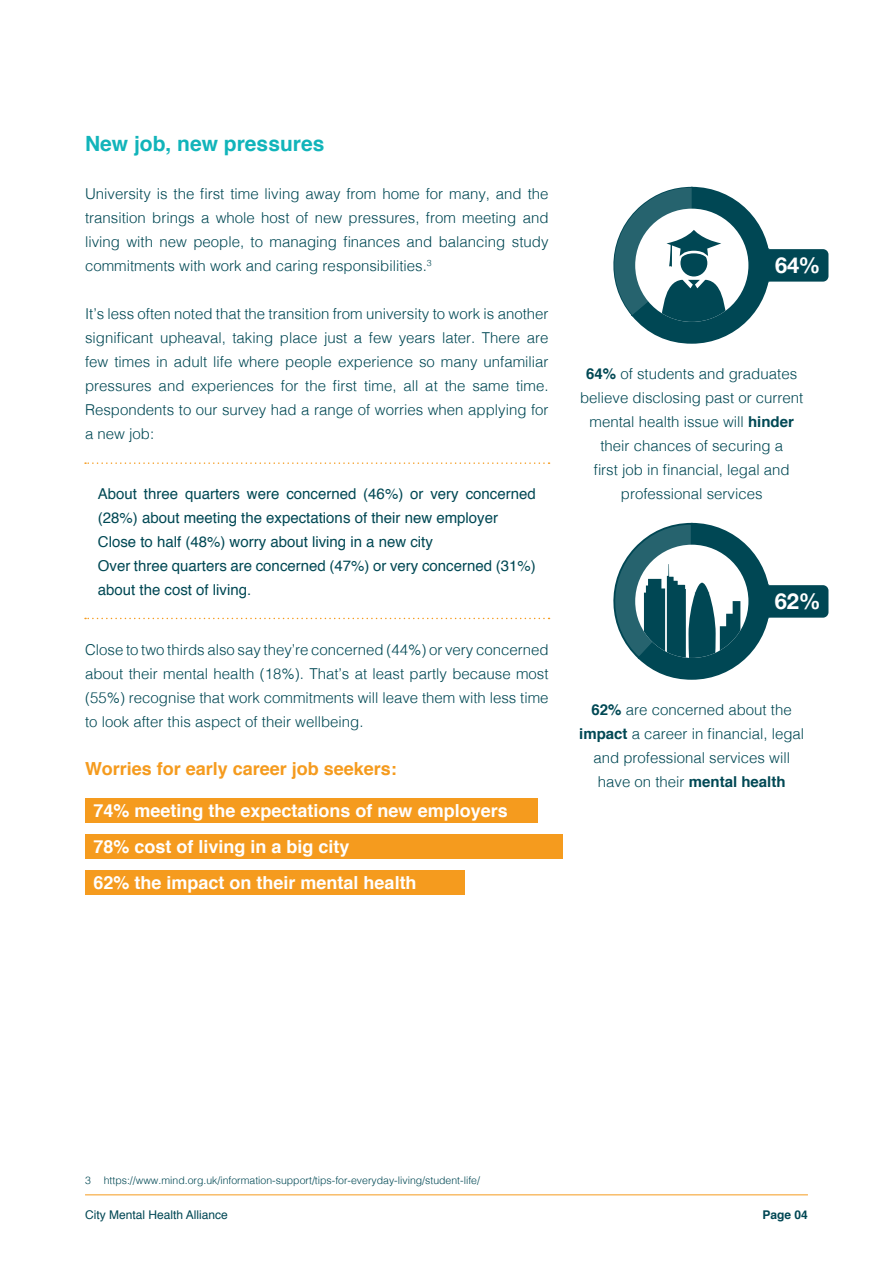
<style>
.page{position:relative;width:893px;height:1263px;background:#fff}
.page>*{position:absolute;margin:0;border:0;box-sizing:border-box;transform-origin:0 0}
.t1{font:700 21.9px "Helvetica Neue";color:#fff}
.t2{font:700 21px "Helvetica";color:#11b4ba}
.t3{font:700 18px/36px "Helvetica";color:#fff}
.t4{font:700 18px "Helvetica";color:#f59b1e}
.t5{font:300 15px/24px "Helvetica";color:#004854;text-align:justify}
.t6{font:15px/24px "Helvetica";color:#004854}
.t7{font:12px "Helvetica";color:#004754}
.t8{font:700 12px "Helvetica";color:#004754}
.t9{font:300 10.5px "Helvetica";color:#004854}
.s1{font-weight:700}
</style>
<div class="page">
<hr style="left:85px;top:1194px;width:723px;height:1px;background:#f59b1e">
<div style="left:85px;top:798px;width:453px;height:24px;background:#f59b1e"></div>
<div style="left:85px;top:834px;width:478px;height:24px;background:#f59b1e"></div>
<div style="left:85px;top:870px;width:379px;height:24px;background:#f59b1e"></div>
<svg style="left:85px;top:462px;width:465px;height:2px"></svg>
<svg style="left:85px;top:618px;width:465px;height:1px"></svg>
<div style="left:755px;top:249px;width:73px;height:33px;background:#004754;border-radius:6px"></div>
<svg style="left:613px;top:186px;width:158px;height:158px"></svg>
<div style="left:755px;top:585px;width:73px;height:33px;background:#004754;border-radius:6px"></div>
<svg style="left:613px;top:522px;width:158px;height:158px"></svg>
<h2 class="t2" style="left:85px;top:126px;width:241px">New job, new pressures</h2>
<p class="t5" style="left:85px;top:180px;width:465px">University is the first time living away from home for many, and the transition brings a whole host of new pressures, from meeting and living with new people, to managing finances and balancing study commitments with work and caring responsibilities.<sup>3</sup></p>
<p class="t5" style="left:85px;top:300px;width:465px">It’s less often noted that the transition from university to work is another significant upheaval, taking place just a few years later. There are few times in adult life where people experience so many unfamiliar pressures and experiences for the first time, all at the same time.<br>Respondents to our survey had a range of worries when applying for a new job:</p>
<p class="t6" style="left:98px;top:482px;width:439px">About three quarters were concerned (46%) or very concerned (28%) about meeting the expectations of their new employer Close to half (48%) worry about living in a new city<br>Over three quarters are concerned (47%) or very concerned (31%) about the cost of living.</p>
<p class="t5" style="left:85px;top:636px;width:465px">Close to two thirds also say they’re concerned (44%) or very concerned about their mental health (18%). That’s at least partly because most (55%) recognise that work commitments will leave them with less time to look after this aspect of their wellbeing.</p>
<p class="t4" style="left:85px;top:754px;width:313px">Worries for early career job seekers:</p>
<p class="t3" style="left:94px;top:793px;width:416px">74% meeting the expectations of new employers<br>78% cost of living in a big city<br>62% the impact on their mental health</p>
<h1 class="t1" style="left:775px;top:248px;width:47px">64%</h1>
<p class="t5" style="left:580px;top:360px;width:225px;text-align:center"><span class="s1">64%</span> of students and graduates believe disclosing past or current mental health issue will <span class="s1">hinder </span>their chances of securing a<br>first job in financial, legal and professional services</p>
<h1 class="t1" style="left:775px;top:584px;width:48px">62%</h1>
<p class="t5" style="left:579px;top:696px;width:227px;text-align:center"><span class="s1">62%</span> are concerned about the <span class="s1">impact</span> a career in financial, legal and professional services will have on their <span class="s1">mental health</span></p>
<p class="t9" style="left:85px;top:1171px;width:396px">3 https://www.mind.org.uk/information-support/tips-for-everyday-living/student-life/</p>
<p class="t7" style="left:85px;top:1205px;width:144px">City Mental Health Alliance</p>
<p class="t8" style="left:762px;top:1205px;width:47px">Page 04</p>
</div>
